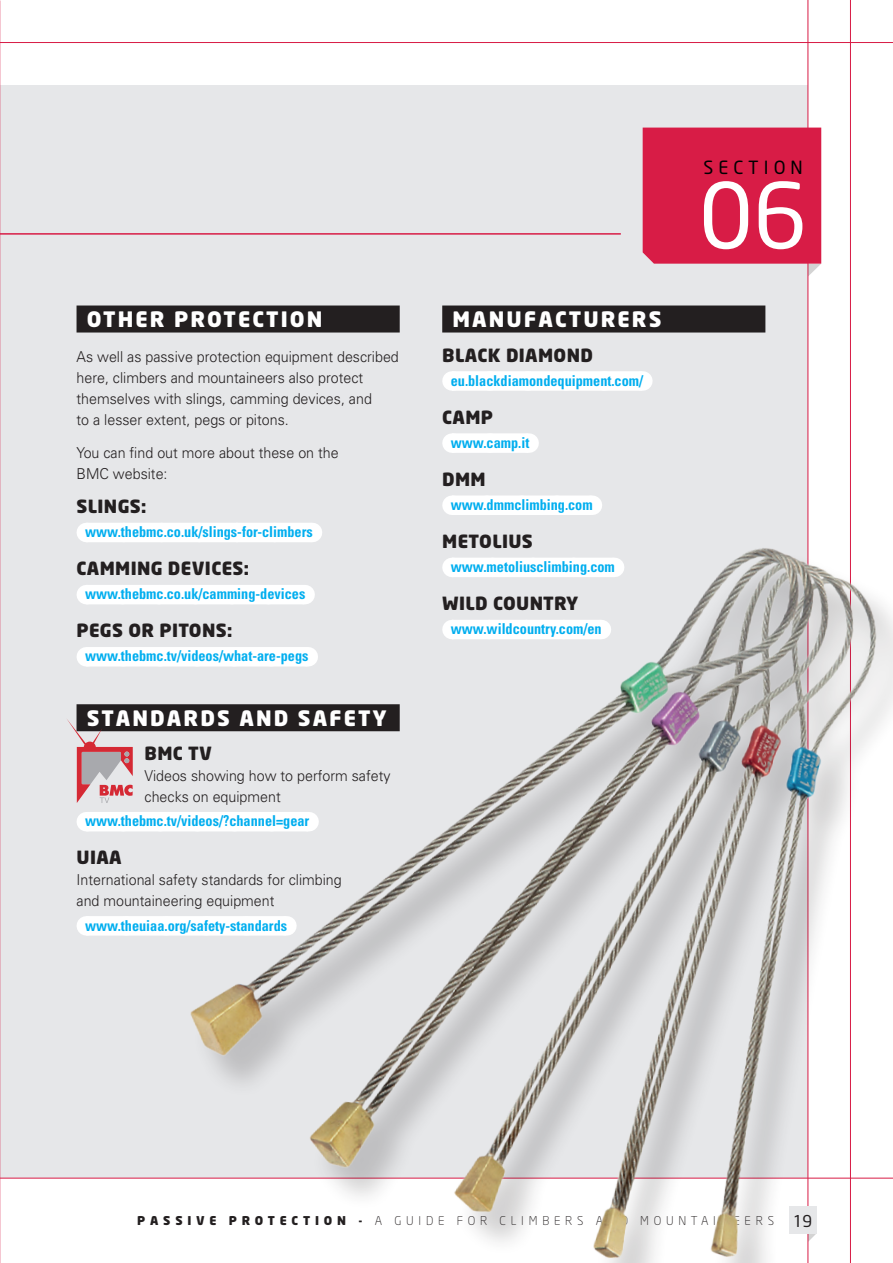
<style>
.page{position:relative;width:893px;height:1263px;background:#fff}
.page>*{position:absolute;margin:0;border:0;box-sizing:border-box;transform-origin:0 0}
.t1{font:90px "Neo Sans";color:#fff}
.t2{font:900 21px "Neo Sans";letter-spacing:.1em;color:#fff}
.t3{font:900 18px "Neo Sans";letter-spacing:.02em;color:#231f20}
.t4{font:18px "Neo Sans";letter-spacing:.28em;color:#000001}
.t5{font:300 15px/21px "Univers";color:#231f20;scale:.95 1}
.t6{font:700 condensed 15px "Univers";color:#00aeef;scale:.95 1}
.t7{font:300 12px "Neo Sans";letter-spacing:.4em;color:#231f20}
.s1{font-weight:900}
.s2{font-weight:400;font-size:16.2px}
</style>
<div class="page">
<div style="left:0;top:85px;width:808px;height:1093px;background:#e6e7e9"></div>
<img style="left:0;top:0;width:1px;height:1263px">
<hr style="left:0;top:233px;width:1px;height:945px;background:#231f20">
<hr style="left:0;top:42px;width:893px;height:1px;background:#d81c46">
<hr style="left:0;top:1178px;width:893px;height:1px;background:#d81c46">
<hr style="left:808px;top:0;width:1px;height:1263px;background:#d81c46">
<hr style="left:850px;top:0;width:1px;height:1263px;background:#d81c46">
<hr style="left:0;top:233px;width:621px;height:2px;background:#d81c46">
<svg style="left:642px;top:126px;width:180px;height:150px;background:#d93358"></svg>
<div style="left:77px;top:305px;width:323px;height:27px;background:#231f20"></div>
<div style="left:86px;top:523px;width:226px;height:19px;background:#fff"></div>
<div style="left:86px;top:585px;width:218px;height:19px;background:#fff"></div>
<div style="left:86px;top:647px;width:221px;height:19px;background:#fff"></div>
<div style="left:77px;top:704px;width:323px;height:27px;background:#231f20"></div>
<div style="left:86px;top:812px;width:222px;height:19px;background:#fff"></div>
<div style="left:86px;top:916px;width:200px;height:19px;background:#fff"></div>
<div style="left:442px;top:305px;width:323px;height:27px;background:#231f20"></div>
<div style="left:452px;top:371px;width:190px;height:20px;background:#fff"></div>
<svg style="left:642px;top:371px;width:1px;height:20px"></svg>
<div style="left:452px;top:433px;width:76px;height:20px;background:#fff"></div>
<svg style="left:528px;top:433px;width:1px;height:20px"></svg>
<svg style="left:67px;top:718px;width:30px;height:85px"></svg>
<img style="left:97px;top:456px;width:796px;height:807px">
<p class="t4" style="left:703px;top:156px;width:101px">SECTION</p>
<h2 class="t2" style="left:87px;top:306px;width:237px">OTHER PROTECTION</h2>
<p class="t5" style="left:77px;top:346px;width:341px">As well as passive protection equipment described here, climbers and mountaineers also protect themselves with slings, camming devices, and<br>to a lesser extent, pegs or pitons.</p>
<p class="t5" style="left:77px;top:442px;width:277px">You can find out more about these on the<br>BMC website:</p>
<p class="t3" style="left:77px;top:495px;width:71px">SLINGS:</p>
<p class="t6" style="left:85px;top:523px;width:241px">www.thebmc.co.uk/slings-for-climbers</p>
<p class="t3" style="left:77px;top:557px;width:174px">CAMMING DEVICES:</p>
<p class="t6" style="left:85px;top:585px;width:233px">www.thebmc.co.uk/camming-devices</p>
<p class="t3" style="left:77px;top:619px;width:157px">PEGS OR PITONS:</p>
<p class="t6" style="left:85px;top:647px;width:237px">www.thebmc.tv/videos/what-are-pegs</p>
<h2 class="t2" style="left:87px;top:704px;width:302px">STANDARDS AND SAFETY</h2>
<p class="t3" style="left:145px;top:742px;width:69px">BMC TV</p>
<p class="t5" style="left:145px;top:765px;width:260px">Videos showing how to perform safety checks on equipment</p>
<p class="t6" style="left:85px;top:812px;width:238px">www.thebmc.tv/videos/?channel=gear</p>
<p class="t3" style="left:77px;top:846px;width:47px">UIAA</p>
<p class="t5" style="left:77px;top:870px;width:281px">International safety standards for climbing and mountaineering equipment</p>
<p class="t6" style="left:85px;top:916px;width:214px">www.theuiaa.org/safety-standards</p>
<h2 class="t2" style="left:452px;top:306px;width:210px">MANUFACTURERS</h2>
<p class="t3" style="left:442px;top:343px;width:152px">BLACK DIAMOND</p>
<p class="t6" style="left:451px;top:371px;width:204px">eu.blackdiamondequipment.com/</p>
<p class="t3" style="left:442px;top:405px;width:52px">CAMP</p>
<p class="t6" style="left:451px;top:433px;width:84px">www.camp.it</p>
<p class="t3" style="left:442px;top:467px;width:45px">DMM</p>
<p class="t6" style="left:451px;top:495px;width:151px">www.dmmclimbing.com</p>
<p class="t3" style="left:442px;top:529px;width:92px">METOLIUS</p>
<p class="t6" style="left:451px;top:558px;width:174px">www.metoliusclimbing.com</p>
<p class="t3" style="left:442px;top:592px;width:138px">WILD COUNTRY</p>
<p class="t6" style="left:451px;top:620px;width:160px">www.wildcountry.com/en</p>
<h1 class="t1" style="left:699px;top:160px;width:110px">06</h1>
<p class="t7" style="left:137px;top:1214px;width:677px"><span class="s1">PASSIVE PROTECTION -</span> A GUIDE FOR CLIMBERS AND MOUNTAINEERS <span class="s2">19</span></p>
</div>
